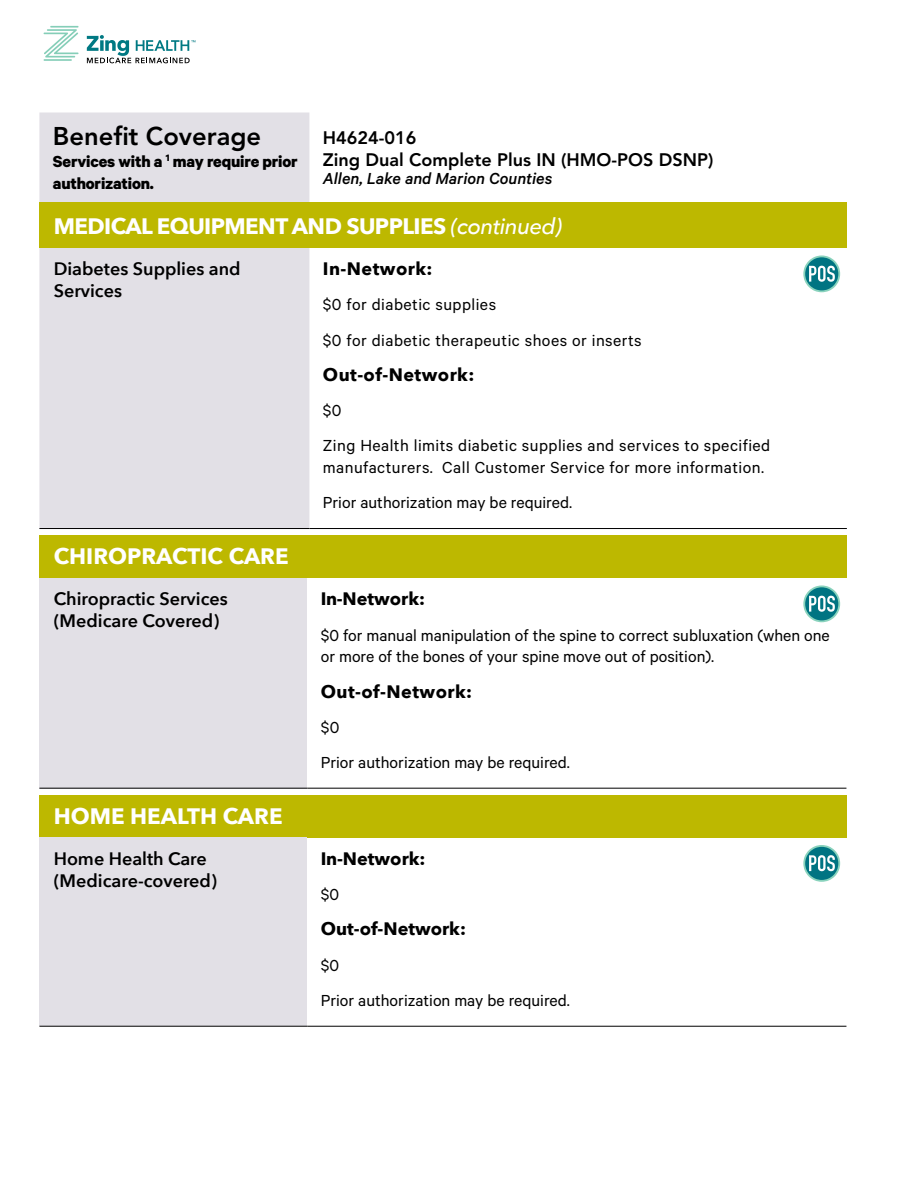
<style>
.page{position:relative;width:918px;height:1188px;background:#fff}
.page>*{position:absolute;margin:0;border:0;box-sizing:border-box;transform-origin:0 0}
.t1{font:800 25.5px "Avenir";color:#000}
.t2{font:700 22.35px "Avenir Next";letter-spacing:-.02em;color:#fff}
.t3{font:700 22.35px "Avenir Next";color:#fff}
.t4{font:18px/21.8px "Calibre";color:#000}
.t5{font:18px/35.2px "Calibre";letter-spacing:.025em;color:#000}
.t6{font:600 18px/21.8px "Avenir Next";color:#000}
.t7{font:18px/35.1px "Calibre";letter-spacing:.02em;color:#000}
.t8{font:800 18px/21.6px "Avenir";color:#000}
.t9{font:700 18px/21.8px "Calibre";letter-spacing:-.01em;color:#000}
.t10{font:700 18px "Avenir Next";letter-spacing:.025em;color:#000}
.t11{font:700 18px "Avenir Next";color:#000}
.t12{font:italic 500 18px "Calibre";color:#000}
.s1{font-weight:500;font-style:italic}
</style>
<div class="page">
<hr style="left:50px;top:26px;width:29px;height:2px;background:#85ceb8">
<hr style="left:44px;top:59px;width:28px;height:2px;background:#85ceb8">
<svg style="left:44px;top:29px;width:35px;height:29px"></svg>
<svg style="left:87px;top:35px;width:108px;height:28px"></svg>
<div style="left:39px;top:112px;width:270px;height:416px;background:#e2e0e6"></div>
<div style="left:39px;top:202px;width:808px;height:46px;background:#bdb800"></div>
<hr style="left:39px;top:528px;width:270px;height:1px;background:#000">
<hr style="left:309px;top:528px;width:538px;height:1px;background:#000">
<div style="left:39px;top:535px;width:807px;height:43px;background:#bdb800"></div>
<div style="left:39px;top:578px;width:268px;height:210px;background:#e2e0e6"></div>
<hr style="left:39px;top:788px;width:268px;height:1px;background:#000">
<hr style="left:307px;top:788px;width:539px;height:1px;background:#000">
<div style="left:39px;top:795px;width:807px;height:42px;background:#bdb800"></div>
<div style="left:39px;top:837px;width:268px;height:189px;background:#e2e0e6"></div>
<hr style="left:39px;top:1026px;width:268px;height:1px;background:#000">
<hr style="left:307px;top:1026px;width:539px;height:1px;background:#000">
<svg style="left:803px;top:255px;width:38px;height:38px"></svg>
<svg style="left:803px;top:585px;width:38px;height:38px"></svg>
<svg style="left:803px;top:845px;width:38px;height:37px"></svg>
<h1 class="t1" style="left:53px;top:121px;width:210px">Benefit Coverage</h1>
<p class="t9" style="left:53px;top:150px;width:246px">Services with a <sup>1</sup> may require prior authorization.</p>
<p class="t8" style="left:323px;top:127px;width:392px">H4624-016<br>Zing Dual Complete Plus IN (HMO-POS DSNP)</p>
<p class="t12" style="left:323px;top:168px;width:231px">Allen, Lake and Marion Counties</p>
<p class="t2" style="left:54px;top:207px;width:510px">MEDICAL EQUIPMENT AND SUPPLIES <span class="s1">(continued)</span></p>
<p class="t6" style="left:54px;top:257px;width:189px">Diabetes Supplies and<br>Services</p>
<p class="t10" style="left:323px;top:253px;width:111px">In-Network:</p>
<p class="t5" style="left:323px;top:286px;width:320px">$0 for diabetic supplies<br>$0 for diabetic therapeutic shoes or inserts</p>
<p class="t10" style="left:323px;top:359px;width:153px">Out-of-Network:</p>
<p class="t5" style="left:323px;top:392px;width:449px">$0<br>Zing Health limits diabetic supplies and services to specified</p>
<p class="t7" style="left:323px;top:449px;width:443px">manufacturers. Call Customer Service for more information.<br>Prior authorization may be required.</p>
<p class="t3" style="left:54px;top:537px;width:236px">CHIROPRACTIC CARE</p>
<p class="t6" style="left:54px;top:588px;width:176px">Chiropractic Services (Medicare Covered)</p>
<p class="t11" style="left:321px;top:583px;width:106px">In-Network:</p>
<p class="t4" style="left:321px;top:623px;width:511px">$0 for manual manipulation of the spine to correct subluxation (when one or more of the bones of your spine move out of position).</p>
<p class="t10" style="left:321px;top:676px;width:153px">Out-of-Network:</p>
<p class="t4" style="left:321px;top:709px;width:251px;line-height:35.1px">$0<br>Prior authorization may be required.</p>
<p class="t3" style="left:54px;top:797px;width:230px">HOME HEALTH CARE</p>
<p class="t6" style="left:54px;top:847px;width:165px">Home Health Care (Medicare-covered)</p>
<p class="t11" style="left:321px;top:843px;width:106px">In-Network:</p>
<p class="t4" style="left:321px;top:883px;width:20px">$0</p>
<p class="t11" style="left:321px;top:914px;width:147px">Out-of-Network:</p>
<p class="t4" style="left:321px;top:947px;width:251px;line-height:35.2px">$0<br>Prior authorization may be required.</p>
</div>
